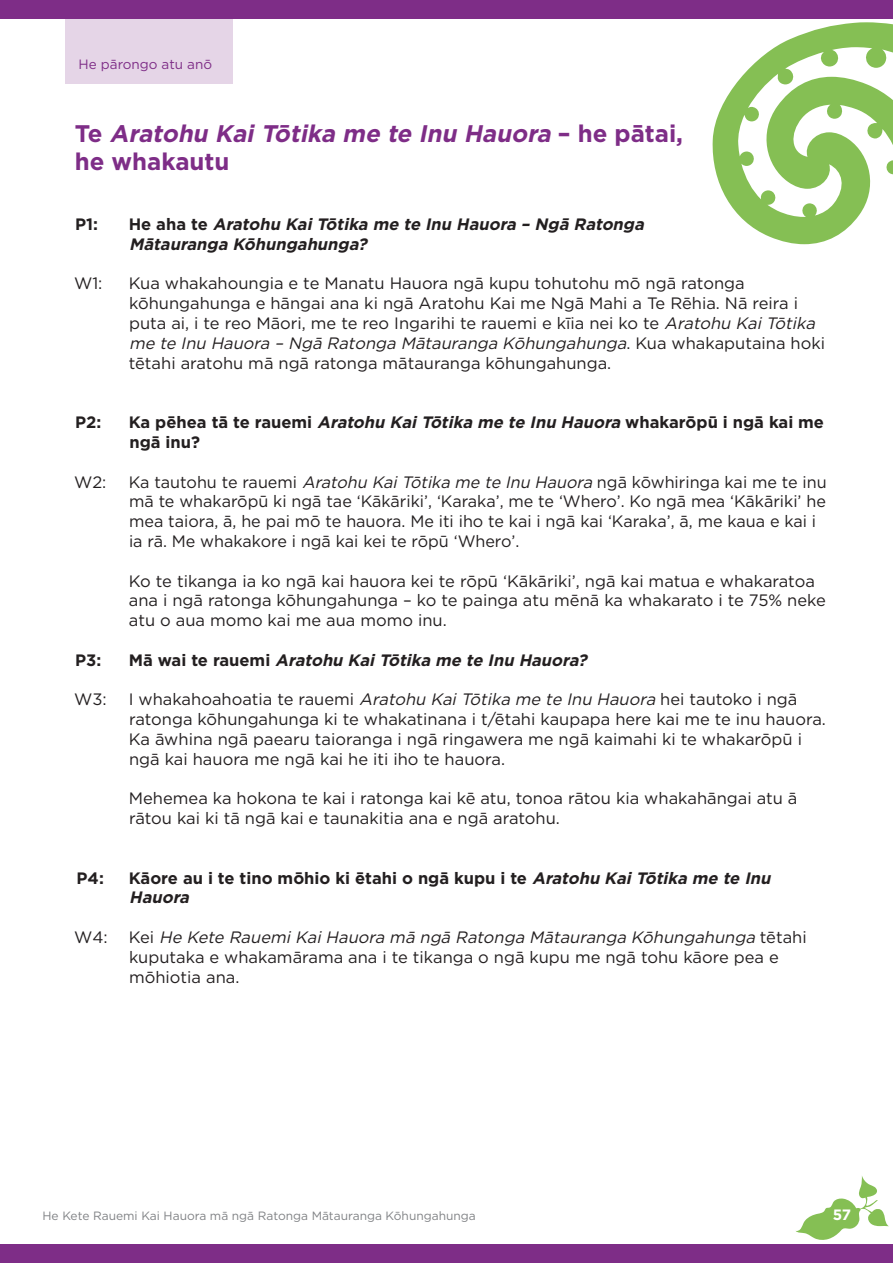
<style>
.page{position:relative;width:893px;height:1263px;background:#fff}
.page>*{position:absolute;margin:0;border:0;box-sizing:border-box;transform-origin:0 0}
.HE_heading{font:italic 700 24px/28.8px "Gotham";color:#7e2d87}
.text{font:16.5px/19.8px "Gotham";color:#231f20}
.text-2{font:700 16.5px/19.8px "Gotham";color:#231f20}
.text-3{font:italic 700 16.5px/19.8px "Gotham";color:#231f20}
.t1{font:700 15px "Gotham";color:#fff}
.t2{font:13.5px "Gotham";color:#7e2d87}
.t3{font:12px "Gotham";color:#808285}
.s1{font-style:normal}
.s2{font-style:italic}
</style>
<div class="page">
<svg style="left:796px;top:1176px;width:93px;height:64px"></svg>
<div style="left:0;top:1245px;width:893px;height:18px;background:#7e2d87"></div>
<div style="left:0;top:0;width:893px;height:18px;background:#7e2d87"></div>
<svg style="left:712px;top:22px;width:181px;height:222px"></svg>
<div style="left:65px;top:18px;width:168px;height:65px;background:#e5d5e7"></div>
<p class="t2" style="left:79px;top:55px;width:135px">He pārongo atu anō</p>
<p class="HE_heading" style="left:75px;top:118px;width:610px"><span class="s1">Te</span> Aratohu KaiTōtika me te Inu Hauora <span class="s1">– h e p ā t a i , he whakautu</span></p>
<p class="text-2" style="left:75px;top:214px;width:24px">P1:</p>
<p class="text-3" style="left:129px;top:214px;width:521px"><span class="s1">H e a h a t e</span> Aratohu KaiTōtika me te Inu Hauora – Ngā Ratonga<br>Mātauranga Kōhungahunga?</p>
<p class="text" style="left:74px;top:273px;width:30px">W1:</p>
<p class="text" style="left:129px;top:273px;width:698px">Kua whakahoungia e te Manatu Hauora ngā kupu tohutohu mō ngā ratonga kōhungahunga e hāngai ana ki ngā Aratohu Kai me Ngā Mahi a Te Rēhia. Nā reira i puta ai, i te reo Māori, me te reo Ingarihi te rauemi e kīia nei ko te <span class="s2">Aratohu KaiTōtika me te Inu Hauora – Ngā Ratonga Mātauranga Kōhungahunga</span>. K u a w h a k a p u t a i n a h o k i tētahi aratohu mā ngā ratonga mātauranga kōhungahunga.</p>
<p class="text-2" style="left:75px;top:412px;width:28px">P2:</p>
<p class="text-2" style="left:129px;top:412px;width:697px">Ka pēhea tā te rauemi <span class="s2">Aratohu KaiTōtika me te Inu Hauora</span> whakarōpū i ngā kai me ngā inu?</p>
<p class="text" style="left:74px;top:471px;width:34px">W2:</p>
<p class="text" style="left:129px;top:471px;width:700px">Ka tautohu te rauemi <span class="s2">Aratohu KaiTōtika me te Inu Hauora</span> ngā kōwhiringa kai me te inu mā te whakarōpū ki ngā tae ‘Kākāriki’, ‘Karaka’, me te ‘Whero’. Ko ngā mea ‘Kākāriki’ he mea taiora, ā, he pai mō te hauora. Me iti iho te kai i ngā kai ‘Karaka’, ā, me kaua e kai i ia rā. Me whakakore i ngā kai kei te rōpū ‘Whero’.</p>
<p class="text" style="left:129px;top:570px;width:698px">Ko te tikanga ia ko ngā kai hauora kei te rōpū ‘Kākāriki’, ngā kai matua e whakaratoa ana i ngā ratonga kōhungahunga – ko te painga atu mēnā ka whakarato i te 75% neke atu o aua momo kai me aua momo inu.</p>
<p class="text-2" style="left:75px;top:650px;width:28px">P3:</p>
<p class="text-3" style="left:129px;top:650px;width:464px"><span class="s1">M ā w a i t e r a u e m i</span> Aratohu KaiTōtika me te Inu Hauora?</p>
<p class="text" style="left:74px;top:689px;width:34px">W3:</p>
<p class="text" style="left:129px;top:689px;width:699px">I whakahoahoatia te rauemi <span class="s2">Aratohu KaiTōtika me te Inu Hauora</span> hei tautoko i ngā ratonga kōhungahunga ki te whakatinana i t/ētahi kaupapa here kai me te inu hauora.<br>Ka āwhina ngā paearu taioranga i ngā ringawera me ngā kaimahi ki te whakarōpū i ngā kai hauora me ngā kai he iti iho te hauora.</p>
<p class="text" style="left:129px;top:788px;width:670px">Mehemea ka hokona te kai i ratonga kai kē atu, tonoa rātou kia whakahāngai atu ā rātou kai ki tā ngā kai e taunakitia ana e ngā aratohu.</p>
<p class="text-2" style="left:77px;top:868px;width:29px">P4:</p>
<p class="text-2" style="left:129px;top:868px;width:648px">Kāore au i te tino mōhio ki ētahi o ngā kupu i te <span class="s2">Aratohu KaiTōtika me te Inu<br>Hauora</span></p>
<p class="text" style="left:74px;top:927px;width:35px">W4:</p>
<p class="text" style="left:129px;top:927px;width:680px">Ke i <span class="s2">He Kete RauemiKaiHauora mā ngā Ratonga Mātauranga Kōhungahunga</span> t ē t a h i kuputaka e whakamārama ana i te tikanga o ngā kupu me ngā tohu kāore pea e mōhiotia ana.</p>
<p class="t3" style="left:43px;top:1207px;width:435px">He Kete Rauemi Kai Hauora mā ngā Ratonga Mātauranga Kōhungahunga</p>
<p class="t1" style="left:833px;top:1205px;width:20px">57</p>
</div>
